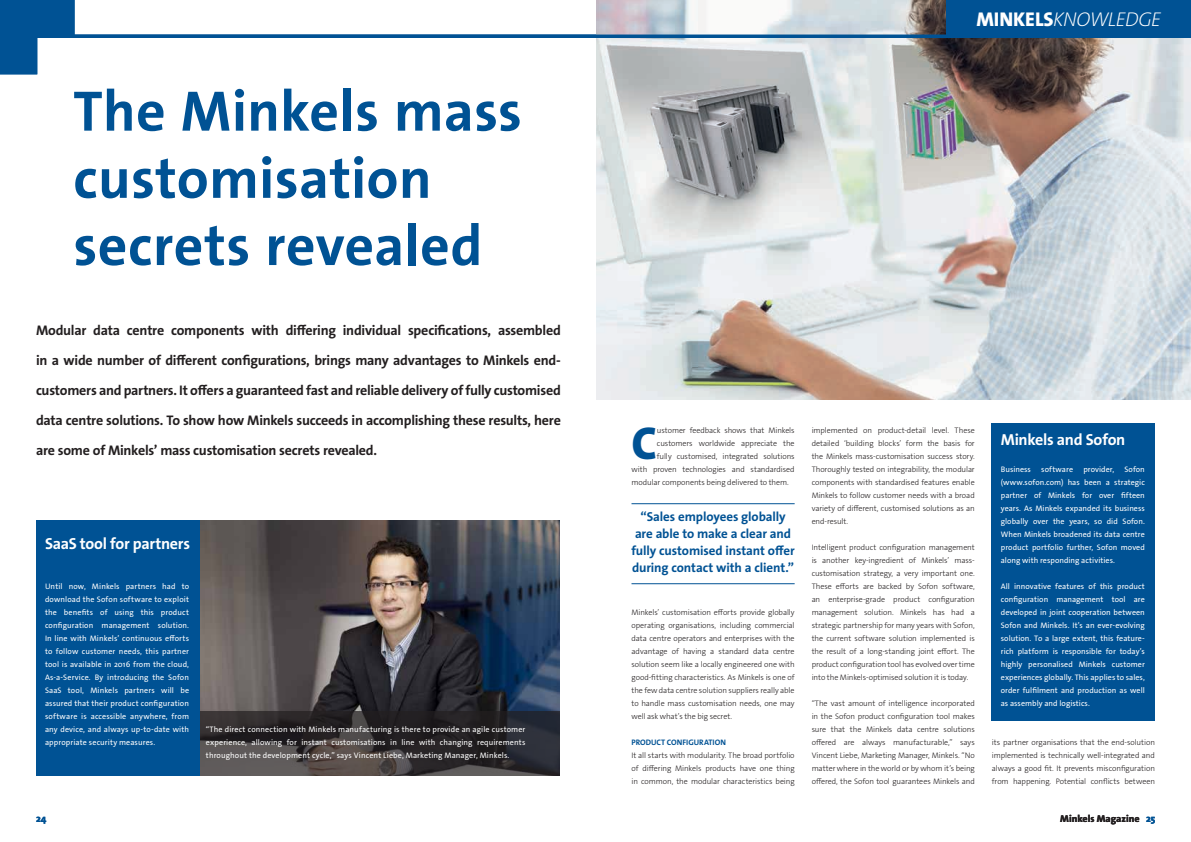
<style>
.page{position:relative;width:1191px;height:842px;background:#fff}
.page>*{position:absolute;margin:0;border:0;box-sizing:border-box;transform-origin:0 0}
.t1{font:700 57.6px/67.2px "The Sans Os F";letter-spacing:.005em;color:#005294}
.t2{font:800 46.5px "The Sans Os F";color:#005294}
.t3{font:italic 200 20px "The Sans Os F";letter-spacing:-.025em;color:#fff}
.t4{font:700 16px "The Sans Os F";letter-spacing:-.02em;color:#fff}
.t5{font:700 14px/30px "The Sans Os F";letter-spacing:-.02em;color:#231f20;text-align:justify}
.t6{font:700 13px/17px "The Sans Os F";letter-spacing:-.01em;color:#005294;text-align:center}
.t7{font:800 10px "The Sans Os F";color:#231f20}
.t8{font:800 10px "The Sans Os F";color:#005294}
.t9{font:300 8px/13px "The Sans Os F";letter-spacing:-.01em;color:#231f20;text-align:justify}
.t10{font:8px/13px "The Sans Os F";letter-spacing:.01em;color:#fff;text-align:justify}
.t11{font:700 8px "The Sans Os F";color:#005294}
.s1{font-weight:800;font-style:normal}
.s2{color:#005294}
</style>
<div class="page">
<img style="left:199px;top:520px;width:360px;height:191px">
<img style="left:596px;top:74px;width:595px;height:326px">
<svg style="left:0;top:0;width:1191px;height:74px"></svg>
<hr style="left:631px;top:503px;width:163px;height:1px;background:#005294">
<hr style="left:631px;top:583px;width:163px;height:1px;background:#005294">
<div style="left:991px;top:423px;width:164px;height:297px;background:#005294"></div>
<svg style="left:199px;top:711px;width:360px;height:64px;background:#363336"></svg>
<div style="left:36px;top:520px;width:163px;height:255px;background:#005294"></div>
<div style="left:946px;top:0;width:245px;height:36px;background:#005294"></div>
<h1 class="t1" style="left:73px;top:78px;width:450px">The Minkels mass customisation secrets revealed</h1>
<p class="t5" style="left:36px;top:315px;width:526px">Modular data centre components with differing individual specifications, assembled in a wide number of different configurations, brings many advantages to Minkels end&shy;customers and partners. It offers a guaranteed fast and reliable delivery of fully customised data centre solutions. To show how Minkels succeeds in accomplishing these results, here are some of Minkels’ mass customisation secrets revealed.</p>
<h3 class="t4" style="left:45px;top:534px;width:146px">SaaS tool for partners</h3>
<p class="t10" style="left:45px;top:579px;width:146px">Until now, Minkels partners had to download the Sofon software to exploit the benefits of using this product configuration management solution.<br>In line with Minkels’ continuous efforts to follow customer needs, this partner tool is available in 2016 from the cloud, As-a-Service. By introducing the Sofon SaaS tool, Minkels partners will be assured that their product configuration software is accessible anywhere, from any device, and always up-to-date with appropriate security measures.</p>
<p class="t10" style="left:206px;top:722px;width:321px">“The direct connection with Minkels manufacturing is there to provide an agile customer experience, allowing for instant customisations in line with changing requirements throughout the development cycle,” says Vincent Liebe, Marketing Manager, Minkels.</p>
<h3 class="t3" style="left:976px;top:6px;width:186px"><span class="s1">MINKELS</span>KNOWLEDGE</h3>
<h2 class="t2" style="left:631px;top:413px;width:27px">C</h2>
<p class="t9" style="left:657px;top:423px;width:139px">ustomer feedback shows that Minkels</p>
<p class="t9" style="left:657px;top:436px;width:139px">customers worldwide appreciate the</p>
<p class="t9" style="left:657px;top:449px;width:139px">fully customised, integrated solutions</p>
<p class="t9" style="left:631px;top:462px;width:165px">with proven technologies and standardised</p>
<p class="t9" style="left:631px;top:475px;width:159px">modular components being delivered to them.</p>
<h3 class="t6" style="left:631px;top:508px;width:165px">“Sales employees globally are able to make a clear and fully customised instant offer during contact with a client.”</h3>
<p class="t9" style="left:631px;top:605px;width:165px">Minkels’ customisation efforts provide globally operating organisations, including commercial data centre operators and enterprises with the advantage of having a standard data centre solution seem like a locally engineered one with good-fitting characteristics. As Minkels is one of the few data centre solution suppliers really able to handle mass customisation needs, one may well ask what’s the big secret.</p>
<p class="t11" style="left:631px;top:737px;width:96px">PRODUCT CONFIGURATION</p>
<p class="t9" style="left:631px;top:748px;width:165px">It all starts with modularity. The broad portfolio of differing Minkels products have one thing in common, the modular characteristics being</p>
<p class="t9" style="left:811px;top:423px;width:165px">implemented on product-detail level. These detailed ‘building blocks’ form the basis for the Minkels mass-customisation success story.<br>Thoroughly tested on integrability, the modular components with standardised features enable Minkels to follow customer needs with a broad variety of different, customised solutions as an end-result.</p>
<p class="t9" style="left:811px;top:540px;width:165px">Intelligent product configuration management is another key-ingredient of Minkels’ mass&shy;customisation strategy, a very important one.<br>These efforts are backed by Sofon software, an enterprise-grade product configuration management solution. Minkels has had a strategic partnership for many years with Sofon, the current software solution implemented is the result of a long-standing joint effort. The product configuration tool has evolved over time into the Minkels-optimised solution it is today.</p>
<p class="t9" style="left:811px;top:696px;width:165px">“The vast amount of intelligence incorporated in the Sofon product configuration tool makes sure that the Minkels data centre solutions offered are always manufacturable,” says Vincent Liebe, Marketing Manager, Minkels. “No matter where in the world or by whom it’s being offered, the Sofon tool guarantees Minkels and</p>
<h3 class="t4" style="left:1000px;top:429px;width:126px">Minkels and Sofon</h3>
<p class="t10" style="left:1000px;top:462px;width:146px;text-indent:124px">Sofon (www.sofon.com) has been a strategic partner of Minkels for over fifteen years. As Minkels expanded its business globally over the years, so did Sofon.<br>When Minkels broadened its data centre product portfolio further, Sofon moved along with responding activities.</p>
<p class="t10" style="left:1000px;top:579px;width:146px">All innovative features of this product configuration management tool are developed in joint cooperation between Sofon and Minkels. It’s an ever-evolving solution. To a large extent, this feature&shy;rich platform is responsible for today’s highly personalised Minkels customer experiences globally. This applies to sales, order fulfilment and production as well as assembly and logistics.</p>
<p class="t10" style="left:1000px;top:462px;width:32px">Business</p>
<p class="t10" style="left:1041px;top:462px;width:33px">software</p>
<p class="t10" style="left:1083px;top:462px;width:32px">provider,</p>
<p class="t9" style="left:991px;top:735px;width:165px">its partner organisations that the end-solution implemented is technically well-integrated and always a good fit. It prevents misconfiguration from happening. Potential conflicts between</p>
<p class="t8" style="left:36px;top:812px;width:12px">24</p>
<p class="t7" style="left:1060px;top:812px;width:97px">Minkels Magazine <span class="s2">25</span></p>
</div>
